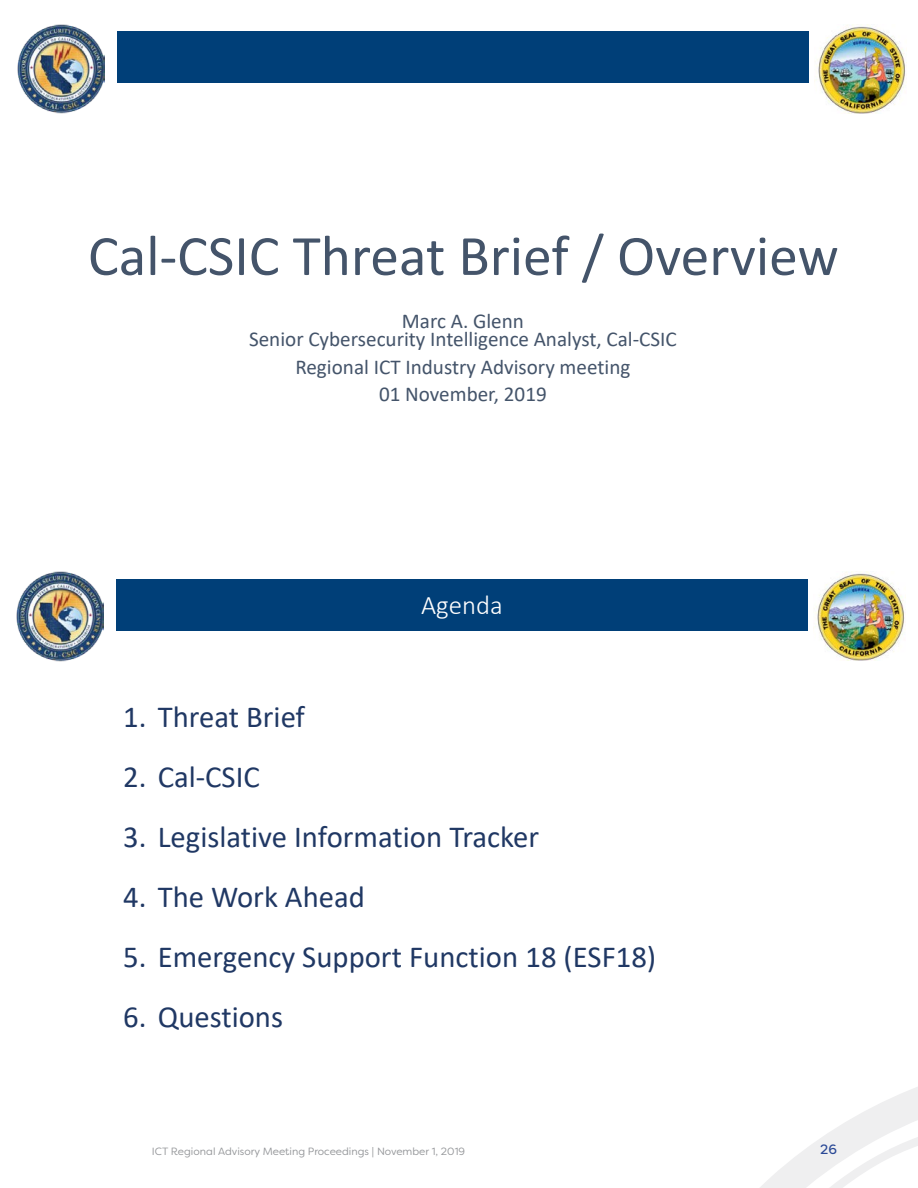
<style>
.page{position:relative;width:918px;height:1188px;background:#fff}
.page>*{position:absolute;margin:0;border:0;box-sizing:border-box;transform-origin:0 0}
.t1{font:57.6px "Calibri";color:#44546a}
.t2{font:30.75px "Calibri";color:#203864}
.t3{font:300 26.85px "Calibri";color:#fff}
.t4{font:21.15px/17.7px "Calibri";color:#44546a;text-align:center}
.t5{font:13.5px "Filson Soft";color:#2a4996}
.t6{font:10.5px "Filson Soft";color:#939598}
</style>
<div class="page">
<div style="left:117px;top:31px;width:692px;height:52px;background:#003f78"></div>
<img style="left:17px;top:24px;width:88px;height:90px">
<img style="left:814px;top:24px;width:92px;height:89px">
<div style="left:116px;top:579px;width:691px;height:52px;background:#003f78"></div>
<img style="left:16px;top:572px;width:88px;height:89px">
<img style="left:813px;top:572px;width:92px;height:89px">
<svg style="left:760px;top:1087px;width:158px;height:101px"></svg>
<h1 class="t1" style="left:88px;top:216px;width:752px">Cal-CSIC Threat Brief / Overview</h1>
<p class="t4" style="left:249px;top:312px;width:429px">Marc A. Glenn<br>Senior Cybersecurity Intelligence Analyst, Cal-CSIC</p>
<p class="t4" style="left:295px;top:352px;width:337px;line-height:27.3px">Regional ICT Industry Advisory meeting<br>01 November, 2019</p>
<p class="t3" style="left:421px;top:588px;width:83px">Agenda</p>
<p class="t2" style="left:123px;top:696px;width:183px">1. Threat Brief</p>
<p class="t2" style="left:123px;top:756px;width:138px">2. Cal-CSIC</p>
<p class="t2" style="left:123px;top:815px;width:417px">3. Legislative Information Tracker</p>
<p class="t2" style="left:123px;top:875px;width:243px">4. The Work Ahead</p>
<p class="t2" style="left:123px;top:935px;width:535px">5. Emergency Support Function 18 (ESF18)</p>
<p class="t2" style="left:123px;top:995px;width:161px">6. Questions</p>
<p class="t6" style="left:152px;top:1144px;width:315px">ICT Regional Advisory Meeting Proceedings | November 1, 2019</p>
<p class="t5" style="left:820px;top:1140px;width:18px">26</p>
</div>
